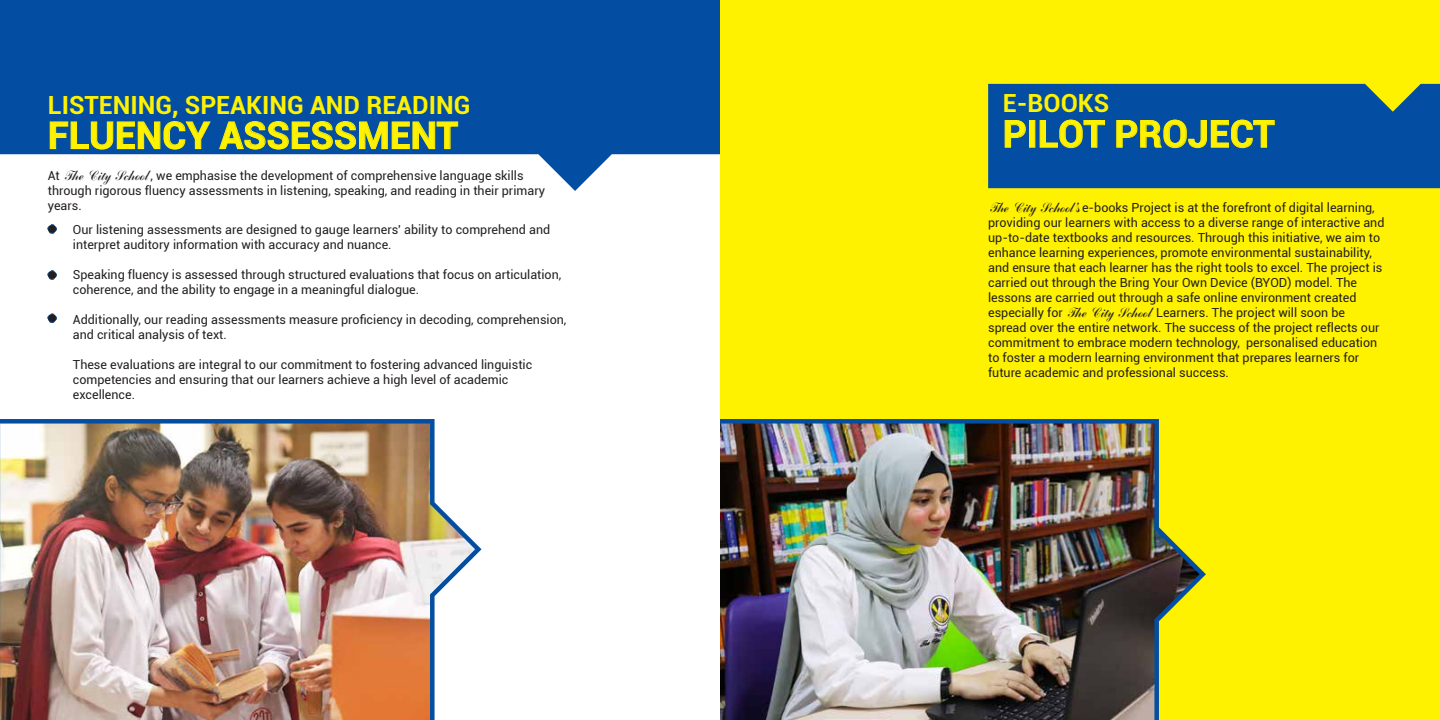
<style>
.page{position:relative;width:1440px;height:720px;background:#fff}
.page>*{position:absolute;margin:0;border:0;box-sizing:border-box;transform-origin:0 0}
.t1{font:700 37.5px "Roboto";color:#fff200}
.t2{font:700 25px "Roboto";color:#fff200}
.t3{font:12.5px/15px "Roboto";color:#231f20}
.s1{font-family:"Arenski"}
</style>
<div class="page">
<svg style="left:0;top:0;width:720px;height:191px;fill:#034ea2"></svg>
<div style="left:720px;top:0;width:720px;height:720px;background:#fff200"></div>
<svg style="left:720px;top:419px;width:486px;height:161px;fill:#0b539c"></svg>
<img style="left:720px;top:424px;width:480px;height:296px">
<svg style="left:0;top:419px;width:482px;height:137px;fill:#0b54a5"></svg>
<img style="left:0;top:424px;width:475px;height:296px">
<svg style="left:49px;top:121px;width:162px;height:29px;background:#2f6b84"></svg>
<svg style="left:219px;top:121px;width:240px;height:29px;background:#346e81"></svg>
<div style="left:48px;top:225px;width:8px;height:8px;background:#231f20;border-radius:50%"></div>
<div style="left:47px;top:224px;width:10px;height:10px;border:1px dashed #034ea2;border-radius:50%"></div>
<div style="left:48px;top:271px;width:8px;height:8px;background:#231f20;border-radius:50%"></div>
<div style="left:47px;top:270px;width:10px;height:10px;border:1px dashed #034ea2;border-radius:50%"></div>
<div style="left:48px;top:314px;width:8px;height:9px;background:#231f20;border-radius:50%"></div>
<div style="left:47px;top:314px;width:10px;height:9px;border:1px dashed #034ea2;border-radius:50%"></div>
<div style="left:988px;top:84px;width:452px;height:104px;background:#034ea2"></div>
<svg style="left:1004px;top:120px;width:22px;height:28px"></svg>
<div style="left:1029px;top:120px;width:6px;height:28px;border:1px solid #fff200"></div>
<svg style="left:1039px;top:119px;width:66px;height:29px;background:#2c6887"></svg>
<svg style="left:1116px;top:119px;width:159px;height:29px;background:#306b84"></svg>
<h2 class="t2" style="left:48px;top:87px;width:424px">LISTENING, SPEAKING AND READING</h2>
<h1 class="t1" style="left:48px;top:109px;width:412px">FLUENCY ASSESSMENT</h1>
<p class="t3" style="left:48px;top:167px;width:499px">At <span class="s1">The City School</span> , we emphasise the development of comprehensive language skills through rigorous fluency assessments in listening, speaking, and reading in their primary years.</p>
<p class="t3" style="left:73px;top:222px;width:479px">Our listening assessments are designed to gauge learners' ability to comprehend and interpret auditory information with accuracy and nuance.</p>
<p class="t3" style="left:73px;top:267px;width:490px">Speaking fluency is assessed through structured evaluations that focus on articulation, coherence, and the ability to engage in a meaningful dialogue.</p>
<p class="t3" style="left:73px;top:312px;width:495px">Additionally, our reading assessments measure proficiency in decoding, comprehension, and critical analysis of text.</p>
<p class="t3" style="left:73px;top:357px;width:461px">These evaluations are integral to our commitment to fostering advanced linguistic competencies and ensuring that our learners achieve a high level of academic excellence.</p>
<h2 class="t2" style="left:1003px;top:86px;width:108px">E-BOOKS</h2>
<h1 class="t1" style="left:1003px;top:107px;width:273px">PILOT PROJECT</h1>
<p class="t3" style="left:988px;top:199px;width:398px"><span class="s1">The City School’s</span> e-books Project is at the forefront of digital learning, providing our learners with access to a diverse range of interactive and up-to-date textbooks and resources. Through this initiative, we aim to enhance learning experiences, promote environmental sustainability, and ensure that each learner has the right tools to excel. The project is carried out through the Bring Your Own Device (BYOD) model. The lessons are carried out through a safe online environment created especially for <span class="s1">The City School</span> Learners. The project will soon be spread over the entire network. The success of the project reflects our commitment to embrace modern technology, personalised education to foster a modern learning environment that prepares learners for future academic and professional success.</p>
</div>
